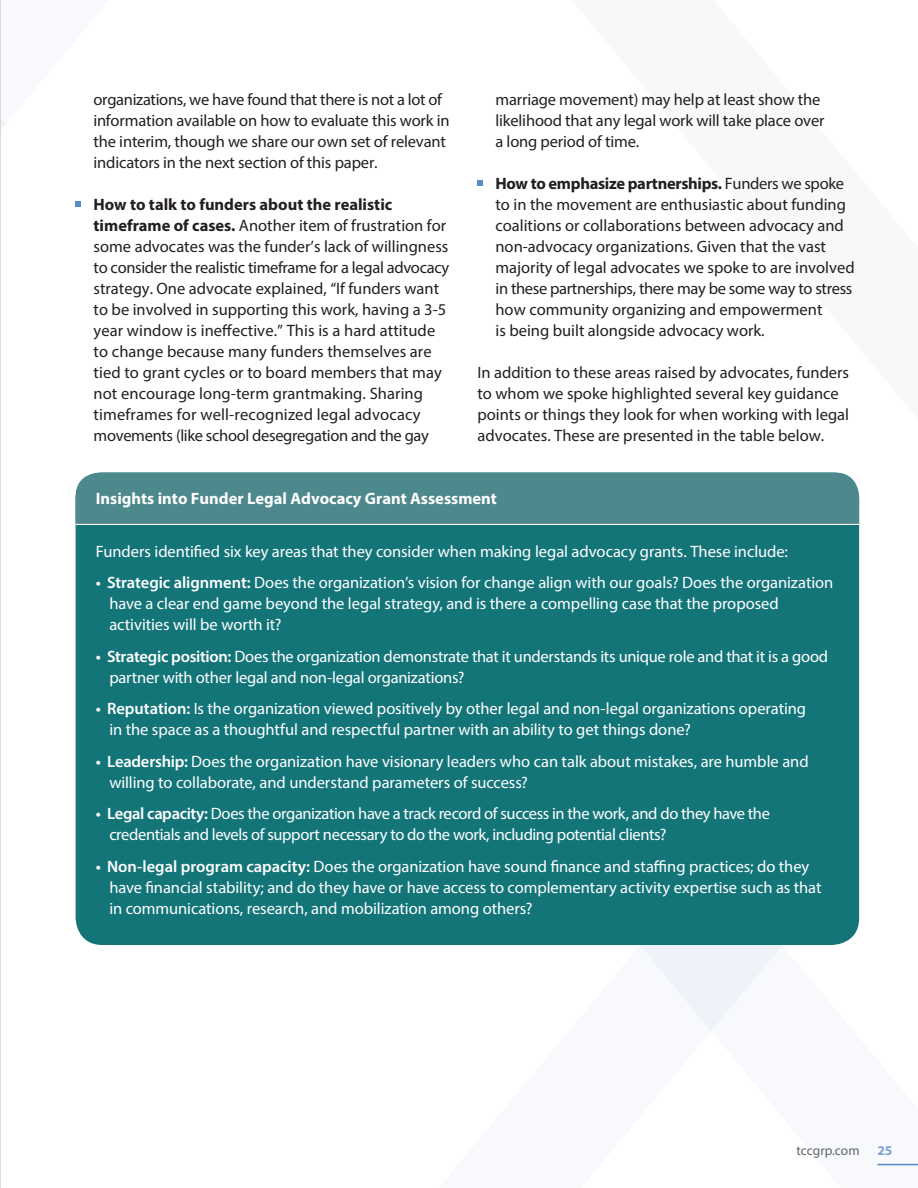
<style>
.page{position:relative;width:918px;height:1188px;background:#fff}
.page>*{position:absolute;margin:0;border:0;box-sizing:border-box;transform-origin:0 0}
.Body_copy-tab{font:16.5px/21px "Myriad Pro";color:#231f20}
.Table_-_Bulleted_Bod{font:16.5px/21px "Myriad Pro";letter-spacing:-.005em;color:#fff}
.Table_-_Bulleted_Bod-2{font:16.5px/21px "Myriad Pro";letter-spacing:-.025em;color:#fff}
.Body_copy__11pt_over{font:700 16.5px "Myriad Pro";color:#fff}
.t1{font:13.5px "Myriad Pro";letter-spacing:-.005em;color:#636366}
.t2{font:700 13.5px "Myriad Pro";color:#7fa3d5}
.s1{font-weight:700}
.s2{font-weight:600}
</style>
<div class="page">
<svg style="left:1px;top:120px;width:4px;height:6px"></svg>
<svg style="left:640px;top:945px;width:278px;height:221px"></svg>
<div style="left:76px;top:473px;width:783px;height:472px;background:#147579;border-radius:27px"></div>
<div style="left:76px;top:472px;width:783px;height:52px;background:#4c888c"></div>
<hr style="left:76px;top:524px;width:799px;height:1px;background:#fff">
<svg style="left:76px;top:202px;width:5px;height:5px"></svg>
<svg style="left:477px;top:181px;width:6px;height:5px"></svg>
<hr style="left:0;top:0;width:1px;height:1188px;background:#bcbdc0">
<p class="Body_copy-tab" style="left:94px;top:89px;width:358px">organizations, we have found that there is not a lot of information available on how to evaluate this work in the interim, though we share our own set of relevant indicators in the next section of this paper.</p>
<p class="Body_copy-tab" style="left:94px;top:194px;width:357px"><span class="s1">How to talk to funders about the realistic timeframe of cases.</span> Another item of frustration for some advocates was the funder’s lack of willingness to consider the realistic timeframe for a legal advocacy strategy. One advocate explained, “If funders want to be involved in supporting this work, having a 3-5 year window is ineffective.” This is a hard attitude to change because many funders themselves are tied to grant cycles or to board members that may not encourage long-term grantmaking. Sharing timeframes for well-recognized legal advocacy movements (like school desegregation and the gay</p>
<p class="Body_copy-tab" style="left:495px;top:89px;width:331px">marriage movement) may help at least show the likelihood that any legal work will take place over a long period of time.</p>
<p class="Body_copy-tab" style="left:495px;top:173px;width:361px"><span class="s1">How to emphasize partnerships.</span> Funders we spoke to in the movement are enthusiastic about funding coalitions or collaborations between advocacy and non-advocacy organizations. Given that the vast majority of legal advocates we spoke to are involved in these partnerships, there may be some way to stress how community organizing and empowerment<br>is being built alongside advocacy work.</p>
<p class="Body_copy-tab" style="left:477px;top:362px;width:373px">In addition to these areas raised by advocates, funders to whom we spoke highlighted several key guidance points or things they look for when working with legal advocates. These are presented in the table below.</p>
<p class="Body_copy__11pt_over" style="left:96px;top:488px;width:403px">Insights into Funder Legal Advocacy Grant Assessment</p>
<p class="Table_-_Bulleted_Bod" style="left:96px;top:540px;width:694px">Funders identified six key areas that they consider when making legal advocacy grants. These include:</p>
<p class="Table_-_Bulleted_Bod" style="left:109px;top:572px;width:726px;text-indent:-14px"><span class="s2">• Strategic alignment:</span> Does the organization’s vision for change align with our goals? Does the organization have a clear end game beyond the legal strategy, and is there a compelling case that the proposed activities will be worth it?</p>
<p class="Table_-_Bulleted_Bod" style="left:109px;top:645px;width:720px;text-indent:-14px"><span class="s2">• Strategic position:</span> Does the organization demonstrate that it understands its unique role and that it is a good partner with other legal and non-legal organizations?</p>
<p class="Table_-_Bulleted_Bod" style="left:109px;top:698px;width:698px;text-indent:-14px"><span class="s2">• Reputation:</span> Is the organization viewed positively by other legal and non-legal organizations operating in the space as a thoughtful and respectful partner with an ability to get things done?</p>
<p class="Table_-_Bulleted_Bod" style="left:109px;top:750px;width:701px;text-indent:-14px"><span class="s2">• Leadership:</span> Does the organization have visionary leaders who can talk about mistakes, are humble and willing to collaborate, and understand parameters of success?</p>
<p class="Table_-_Bulleted_Bod-2" style="left:109px;top:803px;width:662px;text-indent:-14px"><span class="s2">• Legal capacity:</span> Does the organization have a track record of success in the work, and do they have the credentials and levels of support necessary to do the work, including potential clients?</p>
<p class="Table_-_Bulleted_Bod" style="left:109px;top:855px;width:714px;text-indent:-14px"><span class="s2">• Non-legal program capacity:</span> Does the organization have sound finance and staffing practices; do they have financial stability; and do they have or have access to complementary activity expertise such as that in communications, research, and mobilization among others?</p>
<p class="t1" style="left:796px;top:1142px;width:65px">tccgrp.com</p>
<p class="t2" style="left:878px;top:1142px;width:16px">25</p>
</div>
